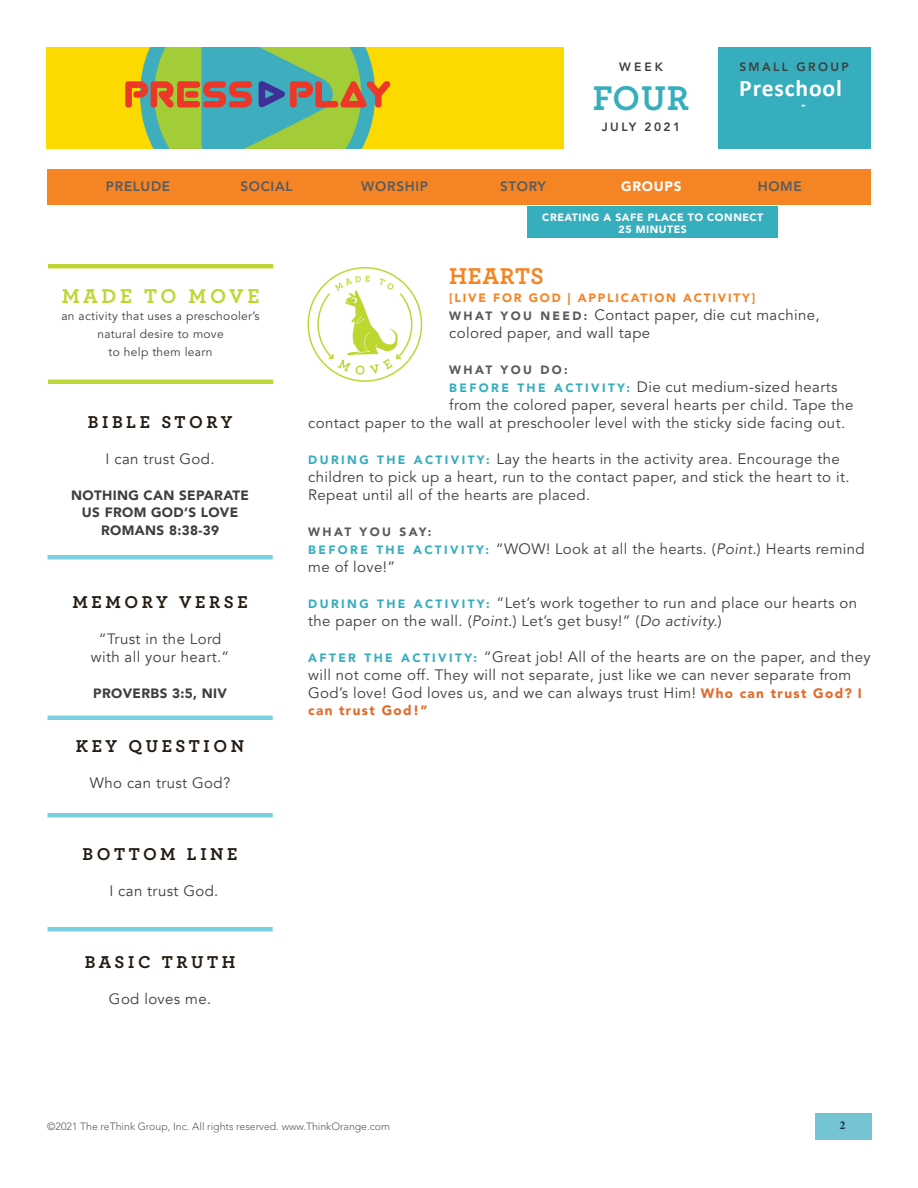
<style>
.page{position:relative;width:918px;height:1188px;background:#fff}
.page>*{position:absolute;margin:0;border:0;box-sizing:border-box;transform-origin:0 0}
.t1{font:700 36px "Archer Pro";color:#36aebd}
.t2{font:700 24px "Archer Pro";letter-spacing:.025em;color:#f58425}
.t3{font:700 23.7px "Calibri";letter-spacing:.03em;color:#fff}
.t4{font:700 21px "Archer Pro";letter-spacing:.165em;color:#bdd630}
.t5{font:700 18px "Archer Pro";letter-spacing:.2em;color:#251d13}
.t6{font:15px/18px "Avenir LT Std";letter-spacing:.025em;color:#3e3e3f}
.t7{font:15px/18px "Avenir";letter-spacing:.025em;color:#3e3e3f;text-align:center}
.t8{font:900 13.5px/18px "Avenir";letter-spacing:.025em;color:#3e3e3f;text-align:center}
.t9{font:800 13.5px "Avenir LT Std";letter-spacing:.05em;color:#585a5c}
.t10{font:900 13.5px "Avenir LT Std";letter-spacing:.1em;color:#e46828}
.t11{font:900 13.5px "Avenir LT Std";letter-spacing:.05em;color:#fff}
.t12{font:12px/18px "Avenir LT Std";letter-spacing:.025em;color:#3e3e3f;text-align:center}
.t13{font:900 12px "Avenir LT Std";letter-spacing:.15em;color:#f58425}
.t14{font:800 12px "Avenir LT Std";letter-spacing:.2em;color:#3e3e3f}
.t15{font:900 12px "Avenir LT Std";letter-spacing:.2em;color:#585a5c}
.t16{font:700 12px "Minion Pro";color:#172953}
.t17{font:300 10.5px "Avenir LT Std";color:#585a5c}
.t18{font:900 10.5px/12px "Avenir LT Std";letter-spacing:.05em;color:#fff;text-align:center}
.s1{font-weight:900;font-size:12px;color:#585a5c}
.s2{font-weight:900;font-size:12px;color:#36aebd}
.s3{font-style:italic}
.s4{font-weight:900;font-size:13.5px;color:#e46828}
</style>
<div class="page">
<div style="left:46px;top:47px;width:612px;height:102px;background:#fcda00"></div>
<svg style="left:125px;top:47px;width:265px;height:102px;background:#8dac66"></svg>
<div style="left:717px;top:47px;width:154px;height:102px;background:#36aebd"></div>
<div style="left:564px;top:44px;width:153px;height:108px;background:#fff"></div>
<div style="left:48px;top:555px;width:225px;height:5px;background:#7bd0e0"></div>
<hr style="left:48px;top:716px;width:225px;height:4px;background:#7bd0e0">
<div style="left:48px;top:813px;width:225px;height:5px;background:#7bd0e0"></div>
<div style="left:48px;top:927px;width:225px;height:5px;background:#7bd0e0"></div>
<div style="left:815px;top:1113px;width:57px;height:27px;background:#74c4d4"></div>
<svg style="left:308px;top:267px;width:114px;height:115px"></svg>
<hr style="left:48px;top:380px;width:225px;height:4px;background:#bed633">
<hr style="left:48px;top:264px;width:225px;height:4px;background:#bed633">
<div style="left:47px;top:170px;width:824px;height:36px;background:#f58425"></div>
<div style="left:527px;top:206px;width:251px;height:32px;background:#36aebd"></div>
<p class="t14" style="left:619px;top:59px;width:45px">WEEK</p>
<h1 class="t1" style="left:593px;top:69px;width:98px">FOUR</h1>
<p class="t14" style="left:602px;top:120px;width:80px">JULY 2021</p>
<p class="t14" style="left:739px;top:59px;width:111px">SMALL GROUP</p>
<h3 class="t3" style="left:739px;top:72px;width:104px">Preschool</h3>
<p class="t11" style="left:802px;top:96px;width:5px">-</p>
<p class="t9" style="left:106px;top:178px;width:66px">PRELUDE</p>
<p class="t9" style="left:240px;top:178px;width:54px">SOCIAL</p>
<p class="t9" style="left:361px;top:178px;width:68px">WORSHIP</p>
<p class="t9" style="left:500px;top:178px;width:47px">STORY</p>
<p class="t11" style="left:621px;top:178px;width:62px">GROUPS</p>
<p class="t9" style="left:758px;top:178px;width:46px">HOME</p>
<p class="t18" style="left:542px;top:211px;width:223px">CREATING A SAFE PLACE TO CONNECT<br>25 MINUTES</p>
<p class="t2" style="left:449px;top:257px;width:96px">HEARTS</p>
<p class="t13" style="left:449px;top:290px;width:308px">[LIVE FOR GOD | APPLICATION ACTIVITY]</p>
<p class="t6" style="left:449px;top:306px;width:372px"><span class="s1">W H AT Y O U N E E D :</span> Contact paper, die cut machine, colored paper, and wall tape</p>
<p class="t15" style="left:449px;top:362px;width:120px">WHAT YOU DO:</p>
<p class="t6" style="left:449px;top:378px;width:390px"><span class="s2">B E F O R E T H E A C T I V I T Y:</span> Die cut medium-sized hearts</p>
<p class="t6" style="left:449px;top:396px;width:406px">from the colored paper, several hearts per child. Tape the</p>
<p class="t6" style="left:308px;top:414px;width:538px">contact paper to the wall at preschooler level with the sticky side facing out.</p>
<p class="t6" style="left:308px;top:450px;width:543px"><span class="s2">D U R I N G T H E A C T I V I T Y:</span> Lay the hearts in the activity area. Encourage the children to pick up a heart, run to the contact paper, and stick the heart to it.<br>Repeat until all of the hearts are placed.</p>
<p class="t15" style="left:308px;top:524px;width:125px">WHAT YOU SAY:</p>
<p class="t6" style="left:308px;top:540px;width:558px"><span class="s2">B E F O R E T H E A C T I V I T Y:</span> “WOW! Look at all the hearts. (<span class="s3">Point.</span>) Hearts remind me of love!”</p>
<p class="t6" style="left:308px;top:594px;width:550px"><span class="s2">D U R I N G T H E A C T I V I T Y:</span> “Let’s work together to run and place our hearts on the paper on the wall. (<span class="s3">Point.</span>) Let’s get busy!” (<span class="s3">Do activity.</span>)</p>
<p class="t6" style="left:308px;top:648px;width:564px"><span class="s2">A F T E R T H E A C T I V I T Y:</span> “Great job! All of the hearts are on the paper, and they will not come off. They will not separate, just like we can never separate from<br>God’s love! God loves us, and we can always trust Him! <span class="s4">Who can trust God? I</span></p>
<p class="t10" style="left:308px;top:703px;width:121px">can trust God!”</p>
<h3 class="t4" style="left:62px;top:279px;width:199px">MADE TO MOVE</h3>
<p class="t12" style="left:61px;top:307px;width:200px">an activity that uses a preschooler’s natural desire to move<br>to help them learn</p>
<p class="t5" style="left:88px;top:407px;width:146px">BIBLE STORY</p>
<p class="t7" style="left:106px;top:450px;width:111px">I can trust God.</p>
<p class="t8" style="left:71px;top:485px;width:179px">NOTHING CAN SEPARATE<br>US FROM GOD’S LOVE<br>ROMANS 8:38-39</p>
<p class="t5" style="left:72px;top:587px;width:177px">MEMORY VERSE</p>
<p class="t7" style="left:91px;top:630px;width:140px">“Trust in the Lord with all your heart.”</p>
<p class="t8" style="left:93px;top:683px;width:135px">PROVERBS 3:5, NIV</p>
<p class="t5" style="left:76px;top:731px;width:170px">KEY QUESTION</p>
<p class="t7" style="left:90px;top:774px;width:142px">Who can trust God?</p>
<p class="t5" style="left:83px;top:839px;width:156px">BOTTOM LINE</p>
<p class="t7" style="left:109px;top:882px;width:111px">I can trust God.</p>
<p class="t5" style="left:85px;top:947px;width:152px">BASIC TRUTH</p>
<p class="t7" style="left:109px;top:990px;width:104px">God loves me.</p>
<p class="t17" style="left:47px;top:1120px;width:344px">©2021 The reThink Group, Inc. All rights reserved. www.ThinkOrange.com</p>
<p class="t16" style="left:840px;top:1116px;width:7px">2</p>
</div>
